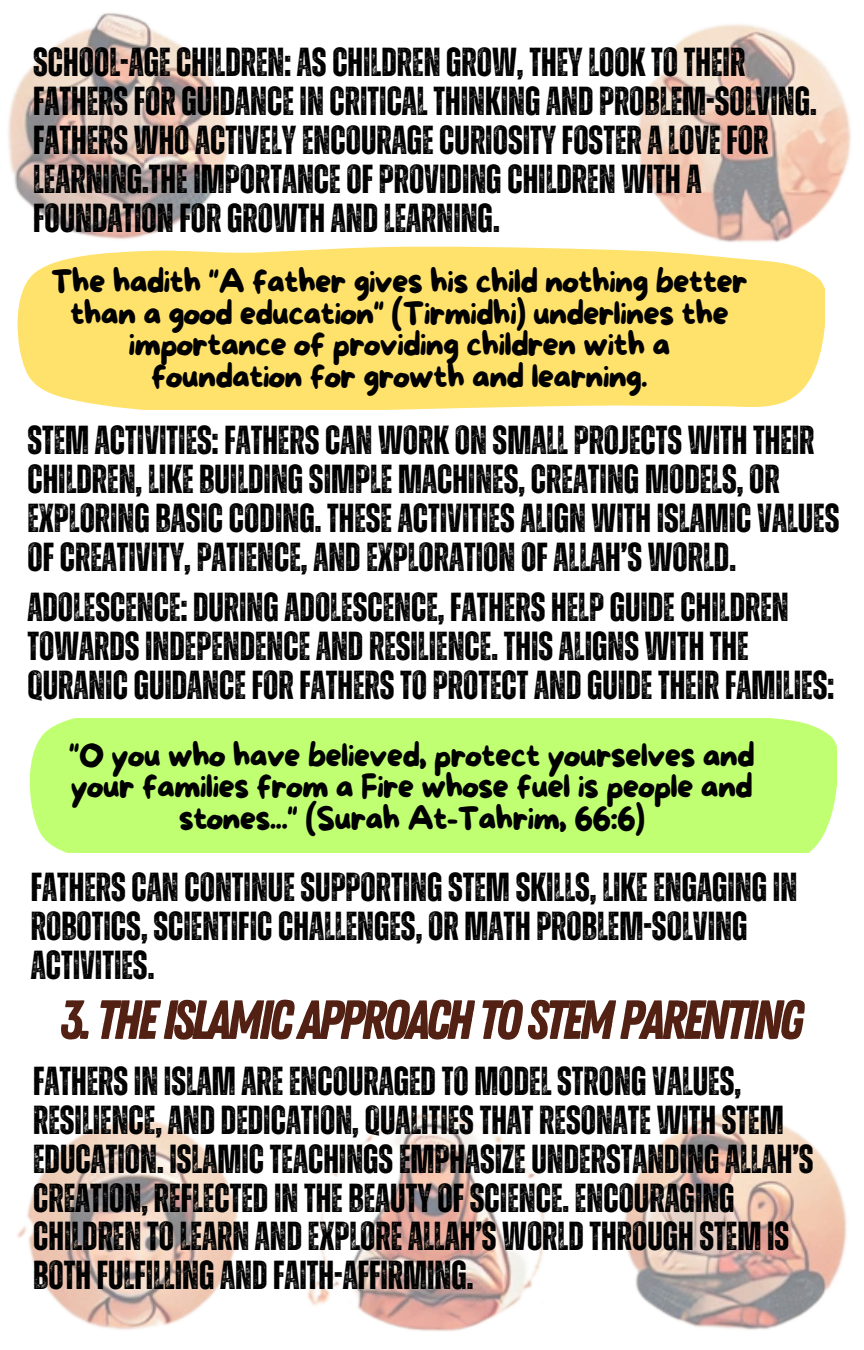
<style>
.page{position:relative;width:864px;height:1350px;background:#fff}
.page>*{position:absolute;margin:0;border:0;box-sizing:border-box;transform-origin:0 0}
.t1{font:55.12px "Zing Rust Base";letter-spacing:-.07em;color:#532113}
.t2{font:700 40.5px/38.7px "Zuume Rough";color:#000}
.t3{font:33.3px/31.5px "More Sugar";letter-spacing:-.045em;color:#000;text-align:center}
</style>
<div class="page">
<img style="left:8px;top:13px;width:843px;height:229px">
<svg style="left:17px;top:246px;width:807px;height:164px;fill:#ffe26c"></svg>
<img style="left:17px;top:1112px;width:830px;height:219px">
<div style="left:29px;top:718px;width:808px;height:135px;background:#c1ff72"></div>
<h2 class="t2" style="left:33px;top:45px;width:785px">SCHOOL-AGECHILDREN:ASCHILDREN GROW,THEYLOOKTOTHEIR FATHERSFORGUIDANCEIN CRITICALTHINKINGANDPROBLEM-SOLVING.<br>FATHERSWHOACTIVELYENCOURAGECURIOSITYFOSTERALOVEFOR LEARNING.THEIMPORTANCEOFPROVIDINGCHILDRENWITHA FOUNDATION FORGROWTHANDLEARNING.</h2>
<p class="t3" style="left:51px;top:268px;width:699px">The hadith "A father gives his child nothing better than a good education" (Tirmidhi) underlines the importance of providing children with a foundation for growth and learning.</p>
<p class="t2" style="left:27px;top:423px;width:814px">STEMACTIVITIES: FATHERSCANWORKON SMALLPROJECTSWITHTHEIR CHILDREN, LIKEBUILDINGSIMPLEMACHINES,CREATINGMODELS,OR EXPLORINGBASICCODING.THESEACTIVITIESALIGNWITHISLAMICVALUES OFCREATIVITY,PATIENCE,ANDEXPLORATION OFALLAH’SWORLD.</p>
<p class="t2" style="left:27px;top:590px;width:808px">ADOLESCENCE:DURINGADOLESCENCE, FATHERSHELPGUIDECHILDREN<br>TOWARDSINDEPENDENCEANDRESILIENCE.THISALIGNSWITHTHE<br>QURANICGUIDANCEFORFATHERSTOPROTECTANDGUIDETHEIRFAMILIES:</p>
<h2 class="t3" style="left:69px;top:741px;width:688px">"O you who have believed, protect yourselves and your families from a Fire whose fuel is people and stones..." (Surah At-Tahrim, 66:6)</h2>
<h2 class="t2" style="left:31px;top:870px;width:768px">FATHERSCAN CONTINUESUPPORTINGSTEMSKILLS, LIKEENGAGINGIN<br>ROBOTICS,SCIENTIFICCHALLENGES,ORMATHPROBLEM-SOLVING<br>ACTIVITIES.</h2>
<p class="t1" style="left:60px;top:988px;width:746px">3.THEISLAMICAPPROACHTOSTEMPARENTING</p>
<p class="t2" style="left:33px;top:1064px;width:782px">FATHERSIN ISLAMAREENCOURAGEDTOMODELSTRONGVALUES, RESILIENCE,ANDDEDICATION,QUALITIESTHATRESONATEWITHSTEM EDUCATION. ISLAMICTEACHINGSEMPHASIZEUNDERSTANDINGALLAH’S CREATION,REFLECTEDIN THEBEAUTYOFSCIENCE.ENCOURAGING CHILDREN TOLEARN ANDEXPLOREALLAH’SWORLDTHROUGHSTEMIS BOTHFULFILLINGANDFAITH-AFFIRMING.</p>
</div>
